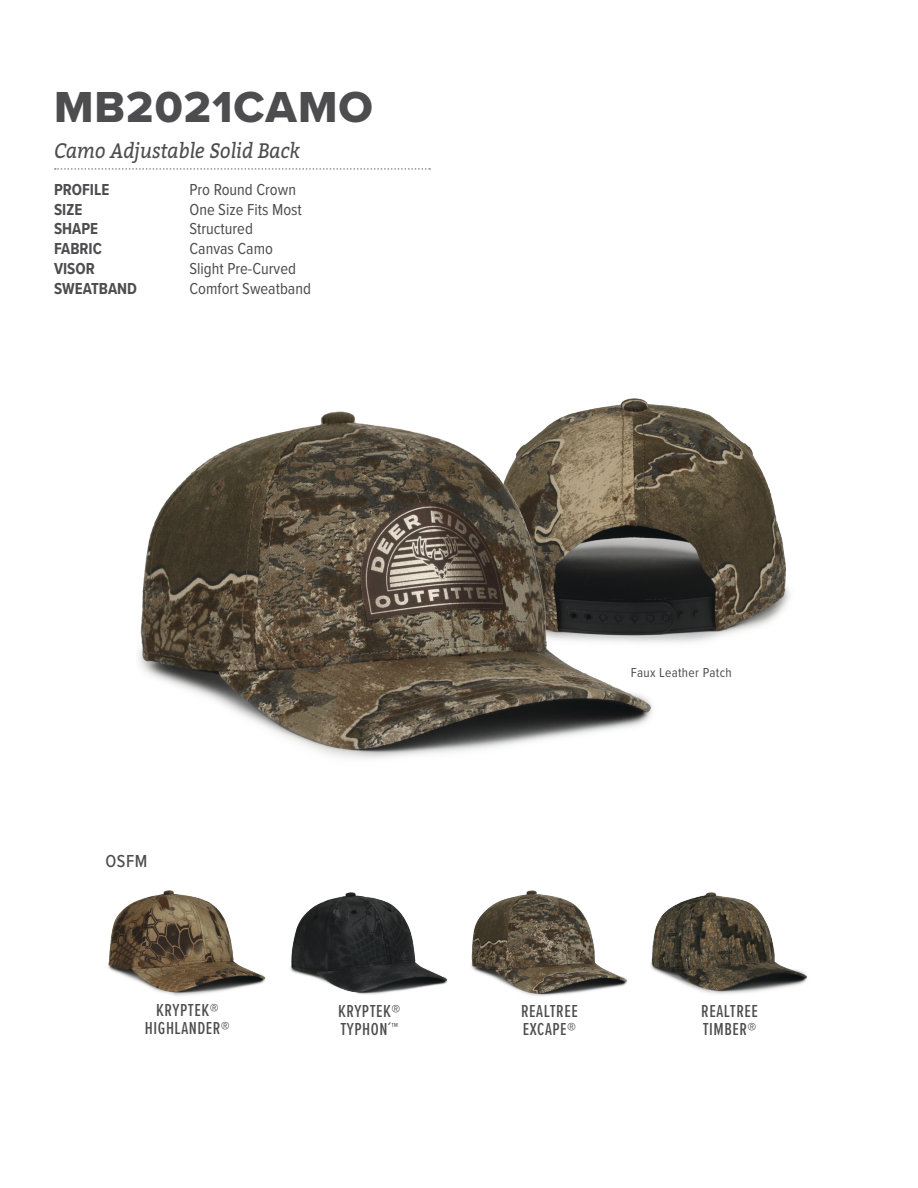
<style>
.page{position:relative;width:918px;height:1188px;background:#fff}
.page>*{position:absolute;margin:0;border:0;box-sizing:border-box;transform-origin:0 0}
.Style_Name{font:45px "Proxima Nova Extrabld";letter-spacing:.025em;color:#4d4d4f}
.Title_Description{font:italic 21px "Bitter";color:#4d4d4f;scale:.9 1}
.COLORSS{font:500 18px "Proxima Nova Ex Cn";letter-spacing:.03em;color:#4d4d4f}
.Crown_Shape{font:500 18px "Proxima Nova Cond";color:#4d4d4f}
.Descriptions{font:16.5px "Proxima Nova Cond";color:#4d4d4f}
.Descriptions_Names{font:700 16.5px "Proxima Nova Cond";color:#4d4d4f}
.Decoration_Technique{font:13.5px "Proxima Nova Cond";letter-spacing:.025em;color:#4d4d4f}
</style>
<div class="page">
<svg style="left:55px;top:168px;width:375px;height:2px"></svg>
<img style="left:578px;top:399px;width:212px;height:244px">
<img style="left:138px;top:412px;width:519px;height:347px">
<img style="left:290px;top:893px;width:158px;height:102px">
<img style="left:108px;top:891px;width:158px;height:105px">
<img style="left:650px;top:892px;width:158px;height:102px">
<img style="left:471px;top:890px;width:156px;height:106px">
<p class="Style_Name" style="left:54px;top:73px;width:321px">MB2021CAMO</p>
<p class="Title_Description" style="left:54px;top:137px;width:274px">Camo Adjustable Solid Back</p>
<p class="Descriptions_Names" style="left:54px;top:177px;width:57px">PROFILE</p>
<p class="Descriptions_Names" style="left:54px;top:197px;width:30px">SIZE</p>
<p class="Descriptions_Names" style="left:54px;top:217px;width:46px">SHAPE</p>
<p class="Descriptions_Names" style="left:54px;top:237px;width:50px">FABRIC</p>
<p class="Descriptions_Names" style="left:54px;top:256px;width:42px">VISOR</p>
<p class="Descriptions_Names" style="left:54px;top:276px;width:85px">SWEATBAND</p>
<p class="Descriptions" style="left:189px;top:177px;width:108px">Pro Round Crown</p>
<p class="Descriptions" style="left:189px;top:197px;width:114px">One Size Fits Most</p>
<p class="Descriptions" style="left:189px;top:217px;width:65px">Structured</p>
<p class="Descriptions" style="left:189px;top:237px;width:85px">Canvas Camo</p>
<p class="Descriptions" style="left:189px;top:256px;width:108px">Slight Pre-Curved</p>
<p class="Descriptions" style="left:189px;top:276px;width:123px">Comfort Sweatband</p>
<p class="Crown_Shape" style="left:105px;top:848px;width:43px">OSFM</p>
<p class="COLORSS" style="left:156px;top:997px;width:64px">KRYPTEK®</p>
<p class="COLORSS" style="left:145px;top:1015px;width:86px">HIGHLANDER®</p>
<p class="COLORSS" style="left:338px;top:998px;width:64px">KRYPTEK®</p>
<p class="COLORSS" style="left:340px;top:1016px;width:59px">TYPHON´™</p>
<p class="Decoration_Technique" style="left:631px;top:663px;width:103px">Faux Leather Patch</p>
<p class="COLORSS" style="left:521px;top:998px;width:58px">REALTREE</p>
<p class="COLORSS" style="left:523px;top:1016px;width:55px">EXCAPE®</p>
<p class="COLORSS" style="left:701px;top:998px;width:58px">REALTREE</p>
<p class="COLORSS" style="left:703px;top:1016px;width:55px">TIMBER®</p>
</div>
